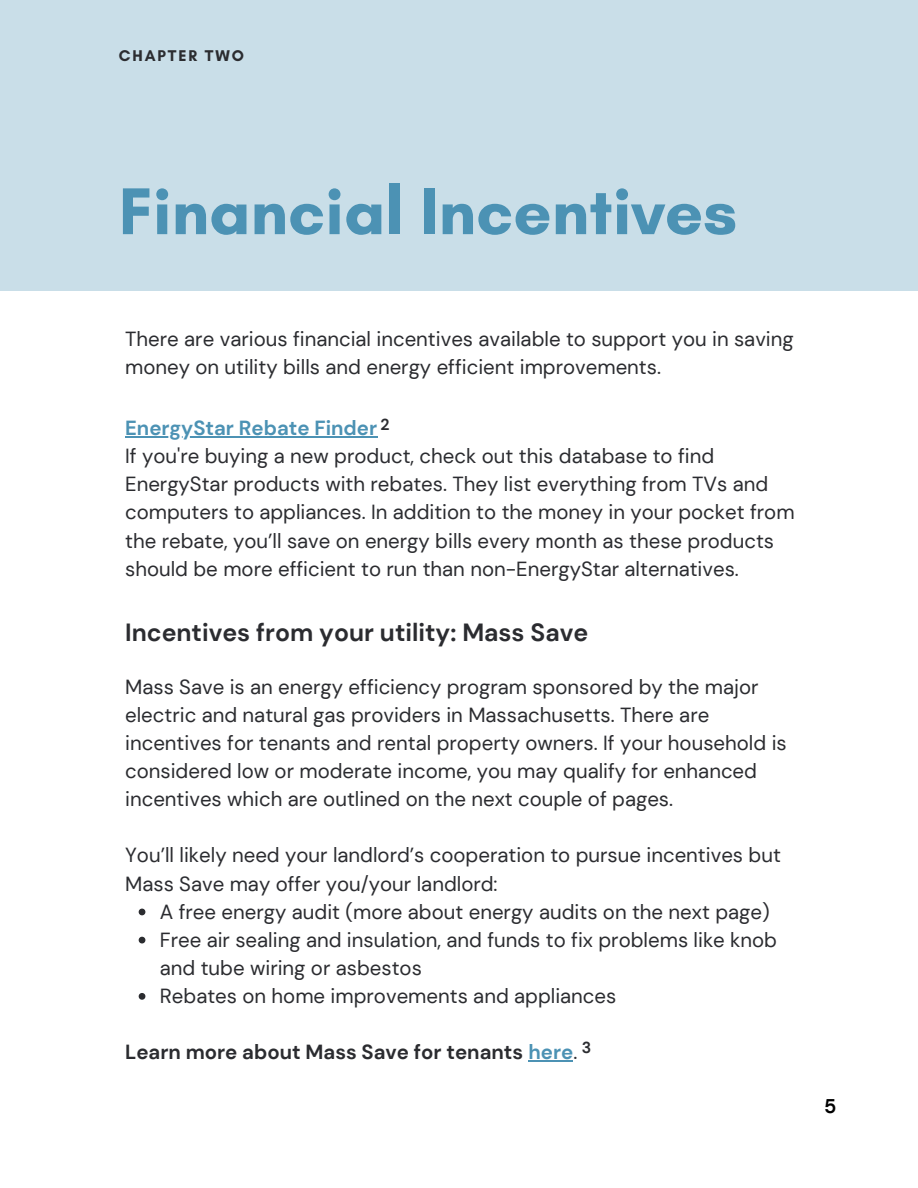
<style>
.page{position:relative;width:918px;height:1188px;background:#fff}
.page>*{position:absolute;margin:0;border:0;box-sizing:border-box;transform-origin:0 0}
.t1{font:700 67.35px "Glacial Indifference";color:#4c92b4}
.t2{font:700 24.9px "DM Sans";color:#2b2c30}
.t3{font:20.4px/28.2px "DM Sans";color:#2b2c30}
.t4{font:700 20.4px "DM Sans";color:#2b2c30}
.t5{font:700 20.4px "DM Sans";color:#4c92b4}
.t6{font:700 19.8px "DM Sans";color:#000}
.t7{font:700 15.9px "Glacial Indifference";letter-spacing:.12em;color:#2b2c30}
.t8{font:700 15.9px "DM Sans";color:#2b2c30}
.s1{color:#4c92b4}
.s2{font-weight:400}
</style>
<div class="page">
<div style="left:0;top:0;width:918px;height:290px;background:#c9dee8"></div>
<svg style="left:125px;top:436px;width:12px;height:1px"></svg>
<hr style="left:137px;top:436px;width:240px;height:1px;background:#4c92b4">
<svg style="left:139px;top:909px;width:6px;height:6px"></svg>
<svg style="left:139px;top:937px;width:6px;height:6px"></svg>
<svg style="left:139px;top:993px;width:6px;height:7px"></svg>
<hr style="left:528px;top:1060px;width:45px;height:2px;background:#4c92b4">
<p class="t7" style="left:119px;top:46px;width:127px">CHAPTER TWO</p>
<p class="t1" style="left:119px;top:170px;width:620px">Financial Incentives</p>
<p class="t3" style="left:125px;top:325px;width:670px">There are various financial incentives available to support you in saving money on utility bills and energy efficient improvements.</p>
<p class="t8" style="left:381px;top:414px;width:11px">2</p>
<p class="t5" style="left:125px;top:415px;width:253px">EnergyStar Rebate Finder</p>
<p class="t3" style="left:125px;top:442px;width:671px">If you're buying a new product, check out this database to find EnergyStar products with rebates. They list everything from TVs and computers to appliances. In addition to the money in your pocket from the rebate, you’ll save on energy bills every month as these products should be more efficient to run than non-EnergyStar alternatives.</p>
<p class="t2" style="left:125px;top:616px;width:465px">Incentives from your utility: Mass Save</p>
<p class="t3" style="left:125px;top:673px;width:663px">Mass Save is an energy efficiency program sponsored by the major electric and natural gas providers in Massachusetts. There are incentives for tenants and rental property owners. If your household is considered low or moderate income, you may qualify for enhanced incentives which are outlined on the next couple of pages.</p>
<p class="t3" style="left:125px;top:841px;width:657px">You’ll likely need your landlord’s cooperation to pursue incentives but<br>Mass Save may offer you/your landlord:</p>
<p class="t3" style="left:160px;top:898px;width:611px">A free energy audit (more about energy audits on the next page)</p>
<p class="t3" style="left:160px;top:926px;width:619px">Free air sealing and insulation, and funds to fix problems like knob and tube wiring or asbestos</p>
<p class="t3" style="left:160px;top:982px;width:458px">Rebates on home improvements and appliances</p>
<p class="t4" style="left:125px;top:1039px;width:454px">Learn more about Mass Save for tenants <span class="s1">here</span><span class="s2">.</span></p>
<p class="t8" style="left:582px;top:1038px;width:11px">3</p>
<p class="t6" style="left:824px;top:1093px;width:14px">5</p>
</div>
